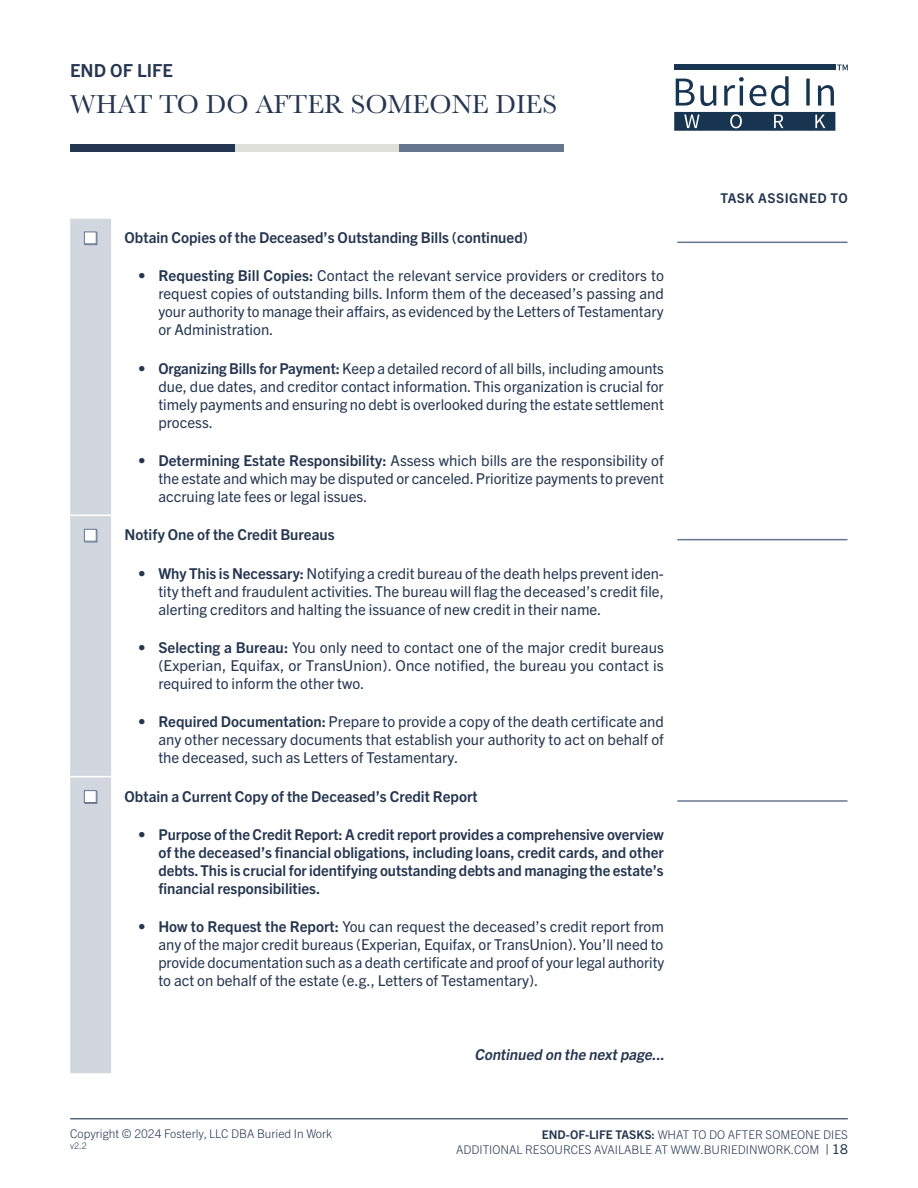
<style>
.page{position:relative;width:918px;height:1188px;background:#fff}
.page>*{position:absolute;margin:0;border:0;box-sizing:border-box;transform-origin:0 0}
.t1{font:27px "Baskerville";color:#253650}
.t2{font:700 18px "Trade Gothic Next LT Pro";color:#253650}
.t3{font:15px/18px "Trade Gothic Next LT Pro";color:#253650;text-align:justify}
.Checklist{font:700 15px/18px "Trade Gothic Next LT Pro";color:#253650;text-align:justify}
.Checklist-2{font:italic 700 15px "Trade Gothic Next LT Pro";color:#253650}
.Checklist-3{font:700 13.5px "Trade Gothic Next LT Pro";letter-spacing:.04em;color:#253650}
.t4{font:300 12px "Trade Gothic Next LT Pro";color:#253650}
.t5{font:300 9px "Trade Gothic Next LT Pro";color:#253650}
.s1{font-weight:700}
.s2{font-weight:400;font-size:13.5px}
</style>
<div class="page">
<hr style="left:70px;top:1118px;width:778px;height:1px;background:#253650">
<div style="left:70px;top:144px;width:165px;height:7px;background:#253650"></div>
<div style="left:235px;top:144px;width:165px;height:7px;background:#e0e0db"></div>
<div style="left:400px;top:144px;width:164px;height:7px;background:#65768f"></div>
<div style="left:674px;top:64px;width:161px;height:6px;background:#173451"></div>
<svg style="left:676px;top:76px;width:158px;height:30px"></svg>
<svg style="left:674px;top:112px;width:161px;height:19px;background:#2d4762"></svg>
<svg style="left:837px;top:65px;width:11px;height:5px"></svg>
<div style="left:70px;top:219px;width:41px;height:854px;background:#d2d7df"></div>
<hr style="left:70px;top:776px;width:41px;height:1px;background:#fff">
<hr style="left:70px;top:515px;width:41px;height:1px;background:#fff">
<svg style="left:85px;top:244px;width:12px;height:1px"></svg>
<div style="left:84px;top:231px;width:13px;height:13px;background:#fff;border:1px solid #65768f"></div>
<hr style="left:677px;top:242px;width:171px;height:1px;background:#65768f">
<div style="left:84px;top:529px;width:13px;height:13px;background:#fff;border:1px solid #65768f"></div>
<hr style="left:677px;top:539px;width:171px;height:1px;background:#65768f">
<div style="left:85px;top:791px;width:12px;height:13px;background:#76859b"></div>
<div style="left:84px;top:790px;width:13px;height:13px;background:#fff;border:1px solid #65768f"></div>
<hr style="left:677px;top:800px;width:171px;height:2px;background:#65768f">
<p class="t2" style="left:70px;top:58px;width:104px">END OF LIFE</p>
<p class="t1" style="left:70px;top:87px;width:488px">WHAT TO DO AFTER SOMEONE DIES</p>
<p class="Checklist" style="left:125px;top:228px;width:405px">Obtain Copies of the Deceased’s Outstanding Bills (continued)</p>
<p class="t3" style="left:158px;top:266px;width:507px;text-indent:-20px"><span class="s1">• Requesting Bill Copies:</span> Contact the relevant service providers or creditors to request copies of outstanding bills. Inform them of the deceased’s passing and your authority to manage their affairs, as evidenced by the Letters of Testamentary or Administration.</p>
<p class="t3" style="left:158px;top:358px;width:507px;text-indent:-20px"><span class="s1">• Organizing Bills for Payment:</span> Keep a detailed record of all bills, including amounts due, due dates, and creditor contact information. This organization is crucial for timely payments and ensuring no debt is overlooked during the estate settlement process.</p>
<p class="t3" style="left:158px;top:450px;width:507px;text-indent:-20px"><span class="s1">• Determining Estate Responsibility:</span> Assess which bills are the responsibility of the estate and which may be disputed or canceled. Prioritize payments to prevent accruing late fees or legal issues.</p>
<p class="Checklist" style="left:125px;top:525px;width:212px">Notify One of the Credit Bureaus</p>
<p class="t3" style="left:158px;top:563px;width:507px;text-indent:-20px"><span class="s1">• Why This is Necessary:</span> Notifying a credit bureau of the death helps prevent iden&shy;tity theft and fraudulent activities. The bureau will flag the deceased’s credit file, alerting creditors and halting the issuance of new credit in their name.</p>
<p class="t3" style="left:158px;top:637px;width:507px;text-indent:-20px"><span class="s1">• Selecting a Bureau:</span> You only need to contact one of the major credit bureaus (Experian, Equifax, or TransUnion). Once notified, the bureau you contact is required to inform the other two.</p>
<p class="t3" style="left:158px;top:712px;width:507px;text-indent:-20px"><span class="s1">• Required Documentation:</span> Prepare to provide a copy of the death certificate and any other necessary documents that establish your authority to act on behalf of the deceased, such as Letters of Testamentary.</p>
<p class="Checklist" style="left:125px;top:786px;width:355px">Obtain a Current Copy of the Deceased’s Credit Report</p>
<p class="Checklist" style="left:158px;top:825px;width:507px;text-indent:-20px">• Purpose of the Credit Report: A credit report provides a comprehensive overview of the deceased’s financial obligations, including loans, credit cards, and other debts. This is crucial for identifying outstanding debts and managing the estate’s financial responsibilities.</p>
<p class="t3" style="left:158px;top:917px;width:507px;text-indent:-20px"><span class="s1">• How to Request the Report:</span> You can request the deceased’s credit report from any of the major credit bureaus (Experian, Equifax, or TransUnion). You’ll need to provide documentation such as a death certificate and proof of your legal authority to act on behalf of the estate (e.g., Letters of Testamentary).</p>
<p class="Checklist-2" style="left:474px;top:1045px;width:195px">Continued on the nextpage...</p>
<p class="Checklist-3" style="left:720px;top:189px;width:129px">TASK ASSIGNED TO</p>
<p class="t4" style="left:70px;top:1125px;width:263px">Copyright © 2024 Fosterly, LLC DBA Buried In Work</p>
<p class="t5" style="left:70px;top:1139px;width:18px">v2.2</p>
<p class="t4" style="left:542px;top:1126px;width:307px"><span class="s1">END-OF-LIFE TASKS:</span> WHAT TO DO AFTER SOMEONE DIES</p>
<p class="t4" style="left:456px;top:1141px;width:393px">ADDITIONAL RESOURCES AVAILABLE AT WWW.BURIEDINWORK.COM <span class="s2">| 18</span></p>
</div>
